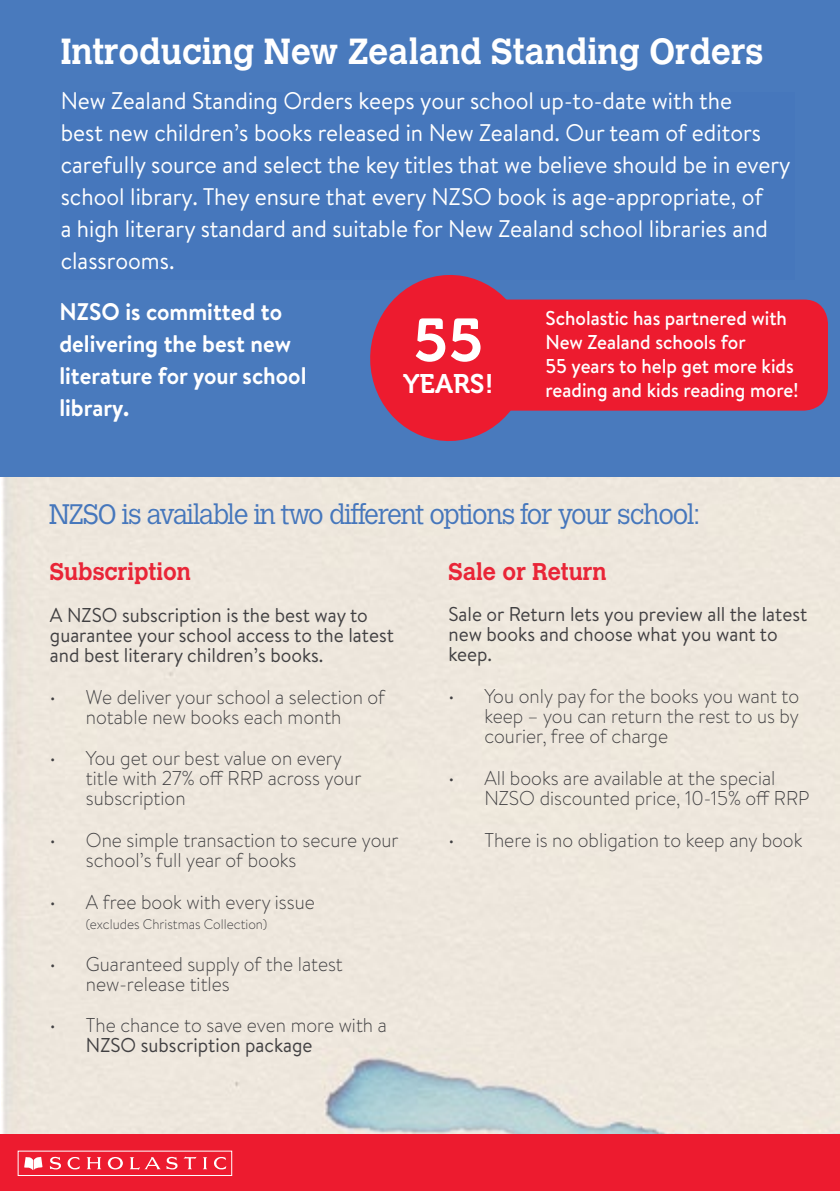
<style>
.page{position:relative;width:840px;height:1191px;background:#fff}
.page>*{position:absolute;margin:0;border:0;box-sizing:border-box;transform-origin:0 0}
.t1{font:60px "Museo 700";color:#fff}
.t2{font:700 36px "Calvert MT Std";color:#fff;scale:.95 1}
.t3{font:300 28px "Calvert MT Std";letter-spacing:-.04em;color:#4677bc;scale:.95 1}
.t4{font:26.8px "Museo 700";color:#fff}
.t5{font:24px/32px "Brandon Text";color:#fff;scale:.95 1}
.t6{font:700 24px/32px "Brandon Text";color:#fff;scale:.95 1}
.t7{font:700 24px "Calvert MT Std";color:#e92537;scale:.95 1}
.t8{font:300 20px/20px "Brandon Text";color:#414042;scale:.95 1}
.t9{font:20px/20px "Brandon Text";color:#414042;scale:.95 1}
.t10{font:500 20px/24px "Brandon Text";color:#fff;scale:.95 1}
.t11{font:300 14px "Brandon Text";color:#414042;scale:.95 1}
</style>
<div class="page">
<div style="left:0;top:0;width:839px;height:477px;background:#497abd"></div>
<div style="left:406px;top:299px;width:421px;height:111px;background:#ed1b2f;border-radius:24px"></div>
<svg style="left:370px;top:275px;width:168px;height:166px"></svg>
<hr style="left:839px;top:1134px;width:1px;height:57px;background:#ed1b2f">
<div style="left:0;top:1134px;width:839px;height:57px;background:#ed1b2f"></div>
<div style="left:18px;top:1150px;width:214px;height:26px;background:#ed1b2f;border:1px solid #fff"></div>
<svg style="left:24px;top:1156px;width:18px;height:14px"></svg>
<svg style="left:50px;top:1156px;width:11px;height:13px"></svg>
<svg style="left:67px;top:1157px;width:13px;height:12px"></svg>
<svg style="left:87px;top:1157px;width:14px;height:12px"></svg>
<svg style="left:203px;top:1157px;width:4px;height:12px"></svg>
<svg style="left:214px;top:1157px;width:12px;height:12px"></svg>
<svg style="left:108px;top:1157px;width:15px;height:12px"></svg>
<svg style="left:129px;top:1156px;width:67px;height:13px"></svg>
<h2 class="t2" style="left:61px;top:28px;width:740px">Introducing New Zealand Standing Orders</h2>
<p class="t5" style="left:61px;top:84px;width:769px">New Zealand Standing Orders keeps your school up-to-date with the<br>best new children’s books released in New Zealand. Our team of editors carefully source and select the key titles that we believe should be in every school library. They ensure that every NZSO book is age-appropriate, of<br>a high literary standard and suitable for New Zealand school libraries and classrooms.</p>
<p class="t6" style="left:59px;top:295px;width:261px">NZSO is committed to delivering the best new literature for your school library.</p>
<h1 class="t1" style="left:412px;top:307px;width:72px">55</h1>
<h3 class="t4" style="left:403px;top:369px;width:92px">YEARS!</h3>
<p class="t10" style="left:545px;top:306px;width:267px">Scholastic has partnered with<br>New Zealand schools for<br>55 years to help get more kids reading and kids reading more!</p>
<h3 class="t3" style="left:49px;top:499px;width:686px">NZSO is available in two different options for your school:</h3>
<p class="t7" style="left:50px;top:556px;width:150px">Subscription</p>
<p class="t9" style="left:50px;top:604px;width:363px">A NZSO subscription is the best way to guarantee your school access to the latest and best literary children’s books.</p>
<p class="t8" style="left:50px;top:686px;width:354px;text-align:center">• We deliver your school a selection of notable new books each month</p>
<p class="t8" style="left:86px;top:747px;width:291px;text-indent:-36px">• You get our best value on every title with 27% off RRP across your subscription</p>
<p class="t8" style="left:86px;top:829px;width:330px;text-indent:-36px">• One simple transaction to secure your school’s full year of books</p>
<p class="t8" style="left:50px;top:891px;width:280px">• A free book with every issue</p>
<p class="t11" style="left:86px;top:914px;width:192px">(excludes Christmas Collection)</p>
<p class="t8" style="left:86px;top:953px;width:272px;text-indent:-36px">• Guaranteed supply of the latest new-release titles</p>
<p class="t8" style="left:50px;top:1014px;width:356px">• The chance to save even more with a</p>
<p class="t9" style="left:86px;top:1034px;width:240px">NZSO subscription package</p>
<p class="t7" style="left:448px;top:556px;width:168px">Sale or Return</p>
<p class="t9" style="left:448px;top:603px;width:379px">Sale or Return lets you preview all the latest new books and choose what you want to keep.</p>
<p class="t8" style="left:484px;top:685px;width:333px;text-align:justify;text-indent:-36px">• You only pay for the books you want to keep – you can return the rest to us by courier, free of charge</p>
<p class="t8" style="left:484px;top:767px;width:343px;text-indent:-36px">• All books are available at the special<br>NZSO discounted price, 10-15% off RRP</p>
<p class="t8" style="left:448px;top:829px;width:374px">• There is no obligation to keep any book</p>
</div>
